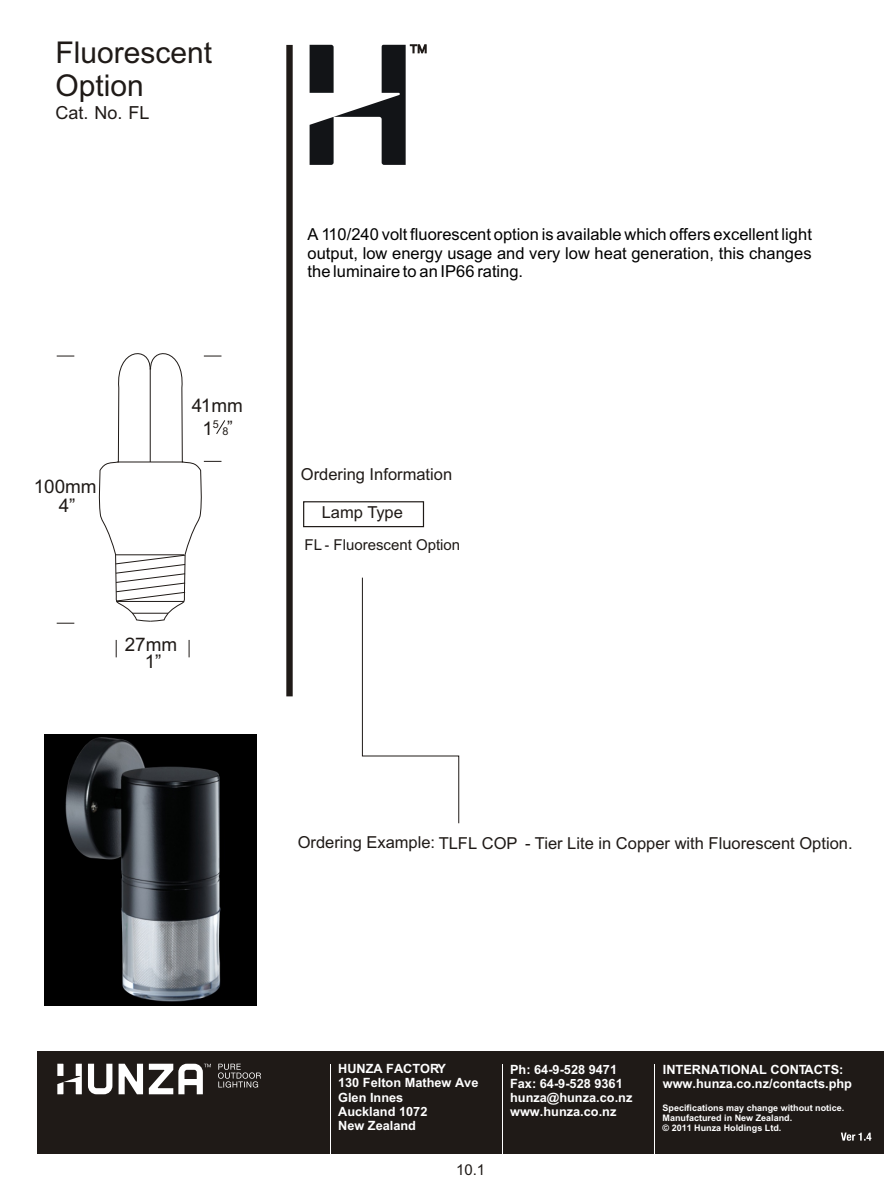
<style>
.page{position:relative;width:894px;height:1191px;background:#fff}
.page>*{position:absolute;margin:0;border:0;box-sizing:border-box;transform-origin:0 0}
.t1{font:30px/33.2px "Arial Baltic";color:#1f1a17}
.t2{font:18.75px/22.8px "Arial";color:#1f1a17}
.t3{font:18px "Arial Baltic";color:#1f1a17}
.t4{font:16.5px/18.5px "Arial Baltic";color:#000;text-align:justify}
.t5{font:16.5px "Arial";color:#1f1a17}
.t6{font:15px "Arial";color:#1f1a17}
.t7{font:15px "Arial Baltic";color:#1f1a17}
.t8{font:700 12.75px/14.2px "Arial Baltic";color:#fff}
.t9{font:10.8px "Arial";color:#1f1a17}
.t10{font:700 9px/10.1px "Arial Baltic";color:#fff}
</style>
<div class="page">
<div style="left:286px;top:45px;width:7px;height:651px;background:#1f1a17"></div>
<div style="left:303px;top:501px;width:121px;height:26px;border:1px solid #1f1a17"></div>
<svg style="left:362px;top:577px;width:98px;height:247px"></svg>
<svg style="left:57px;top:356px;width:17px;height:1px"></svg>
<svg style="left:57px;top:623px;width:17px;height:1px"></svg>
<svg style="left:116px;top:640px;width:1px;height:17px"></svg>
<svg style="left:189px;top:640px;width:1px;height:17px"></svg>
<svg style="left:98px;top:353px;width:128px;height:269px"></svg>
<svg style="left:660px;top:1153px;width:120px;height:1px"></svg>
<svg style="left:310px;top:44px;width:116px;height:121px"></svg>
<img style="left:44px;top:735px;width:213px;height:270px">
<div style="left:37px;top:1051px;width:847px;height:102px;background:#1f1a17"></div>
<svg style="left:839px;top:1133px;width:33px;height:21px"></svg>
<hr style="left:330px;top:1064px;width:1px;height:89px;background:#fff">
<hr style="left:503px;top:1064px;width:1px;height:89px;background:#fff">
<hr style="left:655px;top:1064px;width:1px;height:89px;background:#fff">
<svg style="left:57px;top:1064px;width:204px;height:31px"></svg>
<h1 class="t1" style="left:55px;top:38px;width:158px">Fluorescent<br>Option</h1>
<h3 class="t3" style="left:55px;top:105px;width:96px">Cat. No. FL</h3>
<h2 class="t2" style="left:34px;top:477px;width:64px">100mm</h2>
<h2 class="t2" style="left:59px;top:496px;width:18px">4”</h2>
<h2 class="t2" style="left:202px;top:396px;width:42px;text-indent:-11px">41mm<br>1<sup>5</sup></h2>
<p class="t9" style="left:222px;top:427px;width:12px">8<sup>”</sup></p>
<h2 class="t2" style="left:125px;top:635px;width:54px">27mm</h2>
<h2 class="t2" style="left:145px;top:652px;width:18px">1”</h2>
<p class="t4" style="left:308px;top:227px;width:506px">A 110/240 volt fluorescent option is available which offers excellent light output, low energy usage and very low heat generation, this changes the luminaire to an IP66 rating.</p>
<p class="t5" style="left:301px;top:468px;width:153px">Ordering Information</p>
<p class="t5" style="left:322px;top:506px;width:83px">Lamp Type</p>
<p class="t6" style="left:305px;top:539px;width:157px">FL - Fluorescent Option</p>
<p class="t5" style="left:298px;top:837px;width:557px">Ordering Example: TLFL COP - Tier Lite in Copper with Fluorescent Option.</p>
<p class="t8" style="left:338px;top:1063px;width:142px">HUNZA FACTORY<br>130 Felton Mathew Ave<br>Glen Innes<br>Auckland 1072<br>New Zealand</p>
<p class="t8" style="left:510px;top:1063px;width:124px">Ph: 64-9-528 9471<br>Fax: 64-9-528 9361 hunza@hunza.co.nz www.hunza.co.nz</p>
<p class="t8" style="left:663px;top:1063px;width:191px">INTERNATIONAL CONTACTS: www.hunza.co.nz/contacts.php</p>
<p class="t10" style="left:663px;top:1104px;width:183px">Specifications may change without notice.<br>Manufactured in New Zealand.<br>© 2011 Hunza Holdings Ltd.</p>
<p class="t7" style="left:456px;top:1164px;width:31px">10.1</p>
</div>
